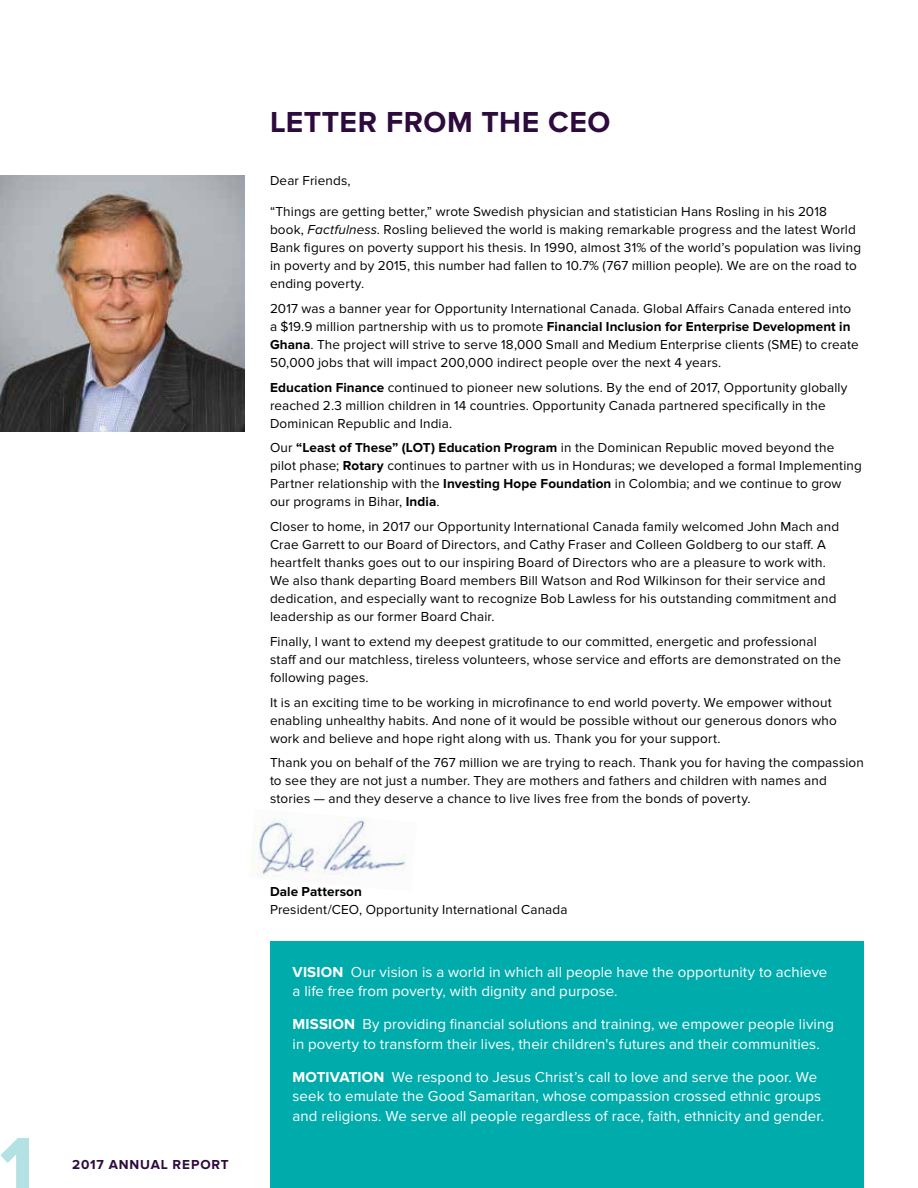
<style>
.page{position:relative;width:918px;height:1188px;background:#fff}
.page>*{position:absolute;margin:0;border:0;box-sizing:border-box;transform-origin:0 0}
.t1{font:75px "Proxima Nova Extrabld";color:#b4e1e3}
.t2{font:700 30px "Proxima Nova";letter-spacing:.02em;color:#2d0b3c}
.t3{font:15px/19.5px "Proxima Nova";letter-spacing:.005em;color:#fff}
.t4{font:13.5px/18px "Proxima Nova";letter-spacing:.01em;color:#000}
.t5{font:700 13.5px "Proxima Nova";letter-spacing:.065em;color:#2d0b3c}
.t6{font:700 13.5px "Proxima Nova";letter-spacing:.01em;color:#000}
.s1{font-style:italic}
.s2{font-weight:700}
</style>
<div class="page">
<hr style="left:917px;top:822px;width:1px;height:298px;background:#6c4e78">
<img style="left:251px;top:816px;width:155px;height:63px">
<img style="left:0;top:176px;width:244px;height:256px">
<div style="left:270px;top:942px;width:594px;height:246px;background:#00abab"></div>
<h1 class="t1" style="left:0;top:1129px;width:35px">1</h1>
<p class="t5" style="left:72px;top:1157px;width:158px">2017 ANNUAL REPORT</p>
<h2 class="t2" style="left:270px;top:104px;width:342px">LETTER FROM THE CEO</h2>
<p class="t4" style="left:270px;top:171px;width:82px">Dear Friends,</p>
<p class="t4" style="left:270px;top:203px;width:593px">“Things are getting better,” wrote Swedish physician and statistician Hans Rosling in his 2018 book, <span class="s1">Factfulness</span>. Rosling believed the world is making remarkable progress and the latest World Bank figures on poverty support his thesis. In 1990, almost 31% of the world’s population was living in poverty and by 2015, this number had fallen to 10.7% (767 million people). We are on the road to ending poverty.</p>
<p class="t4" style="left:270px;top:300px;width:590px">2017 was a banner year for Opportunity International Canada. Global Affairs Canada entered into a $19.9 million partnership with us to promote <span class="s2">Financial Inclusion for Enterprise Development in Ghana</span>. The project will strive to serve 18,000 Small and Medium Enterprise clients (SME) to create 50,000 jobs that will impact 200,000 indirect people over the next 4 years.</p>
<p class="t4" style="left:270px;top:378px;width:579px"><span class="s2">Education Finance</span> continued to pioneer new solutions. By the end of 2017, Opportunity globally reached 2.3 million children in 14 countries. Opportunity Canada partnered specifically in the<br>Dominican Republic and India.</p>
<p class="t4" style="left:270px;top:439px;width:593px">Our <span class="s2">“Least of These” (LOT) Education Program</span> in the Dominican Republic moved beyond the pilot phase; <span class="s2">Rotary</span> continues to partner with us in Honduras; we developed a formal Implementing Partner relationship with the <span class="s2">Investing Hope Foundation</span> in Colombia; and we continue to grow our programs in Bihar, <span class="s2">India</span>.</p>
<p class="t4" style="left:270px;top:518px;width:571px">Closer to home, in 2017 our Opportunity International Canada family welcomed John Mach and Crae Garrett to our Board of Directors, and Cathy Fraser and Colleen Goldberg to our staff. A heartfelt thanks goes out to our inspiring Board of Directors who are a pleasure to work with.<br>We also thank departing Board members Bill Watson and Rod Wilkinson for their service and dedication, and especially want to recognize Bob Lawless for his outstanding commitment and leadership as our former Board Chair.</p>
<p class="t4" style="left:270px;top:633px;width:573px">Finally, I want to extend my deepest gratitude to our committed, energetic and professional staff and our matchless, tireless volunteers, whose service and efforts are demonstrated on the following pages.</p>
<p class="t4" style="left:270px;top:693px;width:568px">It is an exciting time to be working in microfinance to end world poverty. We empower without enabling unhealthy habits. And none of it would be possible without our generous donors who work and believe and hope right along with us. Thank you for your support.</p>
<p class="t4" style="left:270px;top:754px;width:595px">Thank you on behalf of the 767 million we are trying to reach. Thank you for having the compassion to see they are not just a number. They are mothers and fathers and children with names and stories — and they deserve a chance to live lives free from the bonds of poverty.</p>
<p class="t6" style="left:270px;top:883px;width:93px">Dale Patterson</p>
<p class="t4" style="left:270px;top:900px;width:299px">President/CEO, Opportunity International Canada</p>
<p class="t3" style="left:293px;top:962px;width:536px"><span class="s2">VISION</span> Our vision is a world in which all people have the opportunity to achieve a life free from poverty, with dignity and purpose.</p>
<p class="t3" style="left:293px;top:1014px;width:543px"><span class="s2">MISSION</span> By providing financial solutions and training, we empower people living in poverty to transform their lives, their children's futures and their communities.</p>
<p class="t3" style="left:293px;top:1067px;width:533px"><span class="s2">MOTIVATION</span> We respond to Jesus Christ’s call to love and serve the poor. We seek to emulate the Good Samaritan, whose compassion crossed ethnic groups and religions. We serve all people regardless of race, faith, ethnicity and gender.</p>
</div>
